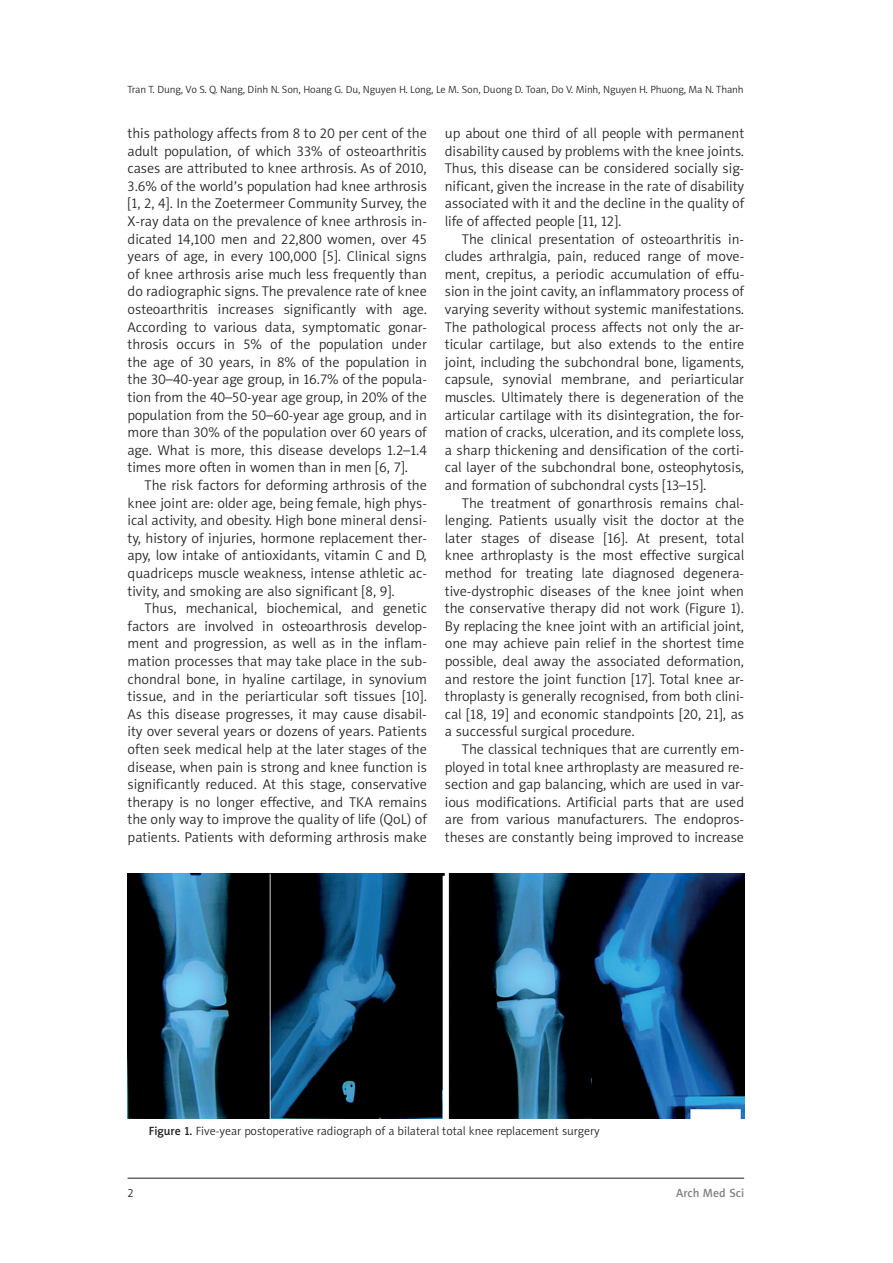
<style>
.page{position:relative;width:893px;height:1263px;background:#fff}
.page>*{position:absolute;margin:0;border:0;box-sizing:border-box;transform-origin:0 0}
.t1{font:14.25px/17.5px "Naomi Sans EFN Light";color:#231f20;text-align:justify}
.t2{font:12px "Naomi Sans EFN Light";color:#231f20}
.t3{font:12px "Naomi Sans EFN Medium";color:#808285}
.t4{font:10.5px "Naomi Sans EFN Light";letter-spacing:-.01em;color:#231f20}
.s1{font-family:"Naomi Sans EFN Medium"}
</style>
<div class="page">
<hr style="left:128px;top:1178px;width:616px;height:1px;background:#231f20">
<img style="left:128px;top:874px;width:616px;height:244px">
<p class="t4" style="left:128px;top:83px;width:618px">Tran T. Dung, Vo S. Q. Nang, Dinh N. Son, Hoang G. Du, Nguyen H. Long, Le M. Son, Duong D. Toan, Do V. Minh, Nguyen H. Phuong, Ma N. Thanh</p>
<p class="t1" style="left:128px;top:124px;width:301px">this pathology affects from 8 to 20 per cent of the adult population, of which 33% of osteoarthritis cases are attributed to knee arthrosis. As of 2010, 3.6% of the world’s population had knee arthrosis [1, 2, 4]. In the Zoetermeer Community Survey, the X-ray data on the prevalence of knee arthrosis in&shy;dicated 14,100 men and 22,800 women, over 45 years of age, in every 100,000 [5]. Clinical signs of knee arthrosis arise much less frequently than do radiographic signs. The prevalence rate of knee osteoarthritis increases significantly with age.<br>According to various data, symptomatic gonar&shy;throsis occurs in 5% of the population under the age of 30 years, in 8% of the population in the 30–40-year age group, in 16.7% of the popula&shy;tion from the 40–50-year age group, in 20% of the population from the 50–60-year age group, and in more than 30% of the population over 60 years of age. What is more, this disease develops 1.2–1.4 times more often in women than in men [6, 7].</p>
<p class="t1" style="left:128px;top:476px;width:301px;text-indent:17px">The risk factors for deforming arthrosis of the knee joint are: older age, being female, high phys&shy;ical activity, and obesity. High bone mineral densi&shy;ty, history of injuries, hormone replacement ther&shy;apy, low intake of antioxidants, vitamin C and D, quadriceps muscle weakness, intense athletic ac&shy;tivity, and smoking are also significant [8, 9].</p>
<p class="t1" style="left:128px;top:600px;width:301px;text-indent:17px">Thus, mechanical, biochemical, and genetic factors are involved in osteoarthrosis develop&shy;ment and progression, as well as in the inflam&shy;mation processes that may take place in the sub&shy;chondral bone, in hyaline cartilage, in synovium tissue, and in the periarticular soft tissues [10].<br>As this disease progresses, it may cause disabil&shy;ity over several years or dozens of years. Patients often seek medical help at the later stages of the disease, when pain is strong and knee function is significantly reduced. At this stage, conservative therapy is no longer effective, and TKA remains the only way to improve the quality of life (QoL) of patients. Patients with deforming arthrosis make</p>
<p class="t1" style="left:445px;top:124px;width:301px">up about one third of all people with permanent disability caused by problems with the knee joints.<br>Thus, this disease can be considered socially sig&shy;nificant, given the increase in the rate of disability associated with it and the decline in the quality of life of affected people [11, 12].</p>
<p class="t1" style="left:445px;top:230px;width:301px;text-indent:17px">The clinical presentation of osteoarthritis in&shy;cludes arthralgia, pain, reduced range of move&shy;ment, crepitus, a periodic accumulation of effu&shy;sion in the joint cavity, an inflammatory process of varying severity without systemic manifestations.<br>The pathological process affects not only the ar&shy;ticular cartilage, but also extends to the entire joint, including the subchondral bone, ligaments, capsule, synovial membrane, and periarticular muscles. Ultimately there is degeneration of the articular cartilage with its disintegration, the for&shy;mation of cracks, ulceration, and its complete loss, a sharp thickening and densification of the corti&shy;cal layer of the subchondral bone, osteophytosis, and formation of subchondral cysts [13–15].</p>
<p class="t1" style="left:445px;top:494px;width:301px;text-indent:17px">The treatment of gonarthrosis remains chal&shy;lenging. Patients usually visit the doctor at the later stages of disease [16]. At present, total knee arthroplasty is the most effective surgical method for treating late diagnosed degenera&shy;tive-dystrophic diseases of the knee joint when the conservative therapy did not work (Figure 1).<br>By replacing the knee joint with an artificial joint, one may achieve pain relief in the shortest time possible, deal away the associated deformation, and restore the joint function [17]. Total knee ar&shy;throplasty is generally recognised, from both clini&shy;cal [18, 19] and economic standpoints [20, 21], as a successful surgical procedure.</p>
<p class="t1" style="left:445px;top:740px;width:301px;text-indent:17px">The classical techniques that are currently em&shy;ployed in total knee arthroplasty are measured re&shy;section and gap balancing, which are used in var&shy;ious modifications. Artificial parts that are used are from various manufacturers. The endopros&shy;theses are constantly being improved to increase</p>
<p class="t2" style="left:149px;top:1124px;width:452px"><span class="s1">Figure 1.</span> Five-year postoperative radiograph of a bilateral total knee replacement surgery</p>
<p class="t2" style="left:128px;top:1186px;width:8px">2</p>
<p class="t3" style="left:676px;top:1186px;width:69px">Arch Med Sci</p>
</div>
